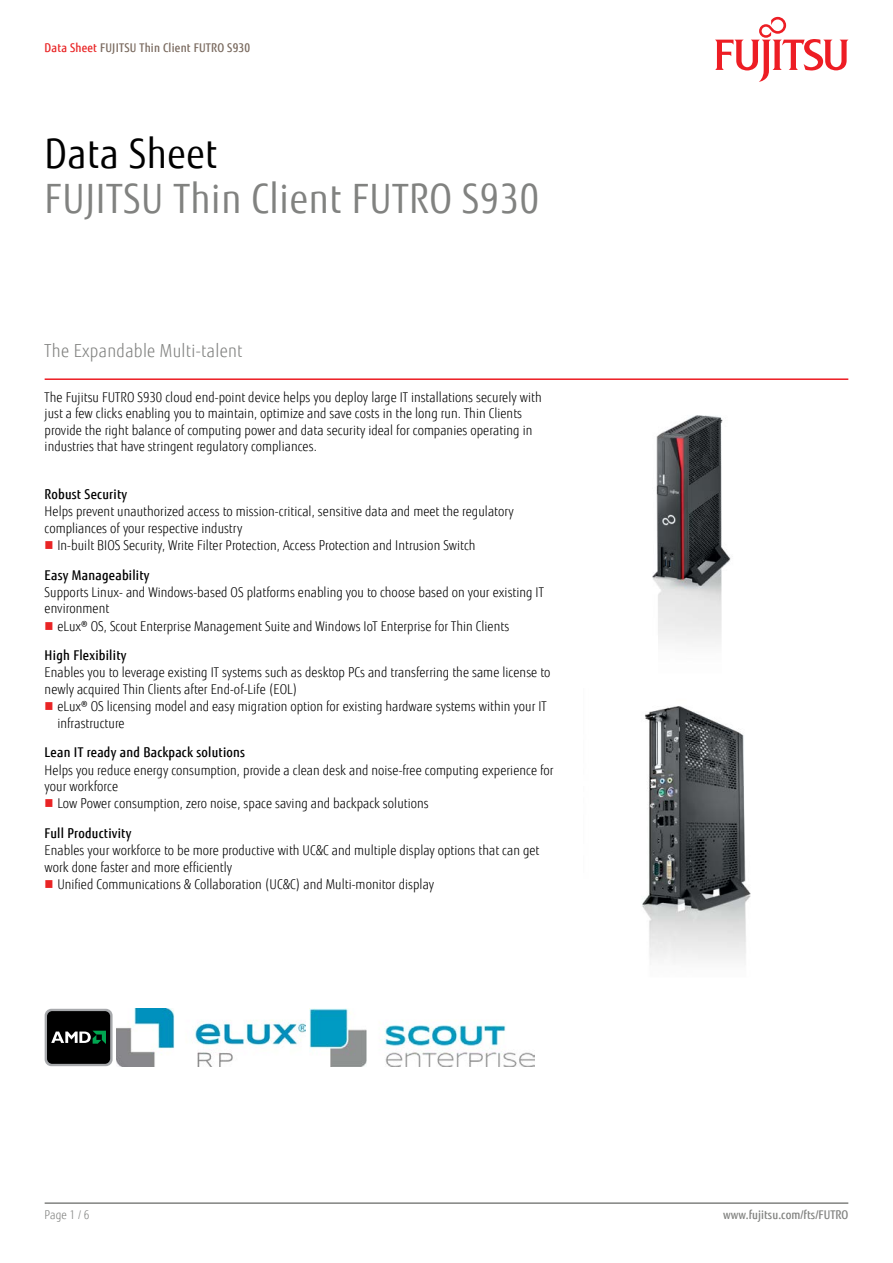
<style>
.page{position:relative;width:893px;height:1263px;background:#fff}
.page>*{position:absolute;margin:0;border:0;box-sizing:border-box;transform-origin:0 0}
.t1{font:40.5px "Fujitsu Sans";letter-spacing:.02em;color:#818280;scale:.9 1}
.t2{font:40.5px "Fujitsu Sans";letter-spacing:.02em;color:#000;scale:.9 1}
.t3{font:300 18px "Fujitsu Sans";letter-spacing:.02em;color:#818280;scale:.9 1}
.t4{font:300 13.5px/16.5px "Fujitsu Sans";letter-spacing:.005em;color:#000;scale:.9 1}
.t5{font:500 13.5px "Fujitsu Sans";letter-spacing:.02em;color:#000;scale:.9 1}
.t6{font:500 12px "Fujitsu Sans";letter-spacing:.02em;color:#79695e;scale:.9 1}
.t7{font:500 12px "Fujitsu Sans";letter-spacing:.005em;color:#818280;scale:.9 1}
.t8{font:300 12px "Fujitsu Sans";color:#818280;scale:.9 1}
.s1{color:#e92425}
</style>
<div class="page">
<hr style="left:45px;top:1202px;width:803px;height:2px;background:#818280">
<hr style="left:45px;top:378px;width:803px;height:2px;background:#ed1d24">
<svg style="left:715px;top:17px;width:133px;height:65px"></svg>
<img style="left:652px;top:415px;width:79px;height:229px">
<img style="left:642px;top:706px;width:109px;height:256px">
<svg style="left:45px;top:1009px;width:68px;height:57px"></svg>
<div style="left:47px;top:1011px;width:63px;height:53px;background:#000;border-radius:5px"></div>
<svg style="left:51px;top:1031px;width:55px;height:13px"></svg>
<img style="left:117px;top:1009px;width:188px;height:57px">
<img style="left:310px;top:1009px;width:224px;height:57px">
<p class="t6" style="left:45px;top:40px;width:230px"><span class="s1">Data Sheet</span> FUJITSU Thin Client FUTRO S930</p>
<h1 class="t2" style="left:45px;top:130px;width:193px">Data Sheet</h1>
<h1 class="t1" style="left:45px;top:175px;width:551px">FUJITSU Thin Client FUTRO S930</h1>
<h2 class="t3" style="left:45px;top:340px;width:221px">The Expandable Multi-talent</h2>
<p class="t4" style="left:45px;top:389px;width:554px">The Fujitsu FUTRO S930 cloud end-point device helps you deploy large IT installations securely with just a few clicks enabling you to maintain, optimize and save costs in the long run. Thin Clients provide the right balance of computing power and data security ideal for companies operating in industries that have stringent regulatory compliances.</p>
<p class="t5" style="left:45px;top:486px;width:93px">Robust Security</p>
<p class="t4" style="left:45px;top:503px;width:523px">Helps prevent unauthorized access to mission-critical, sensitive data and meet the regulatory</p>
<p class="t4" style="left:45px;top:520px;width:221px">compliances of your respective industry</p>
<p class="t4" style="left:57px;top:537px;width:466px">In-built BIOS Security, Write Filter Protection, Access Protection and Intrusion Switch</p>
<p class="t5" style="left:45px;top:566px;width:118px">Easy Manageability</p>
<p class="t4" style="left:45px;top:584px;width:556px">Supports Linux- and Windows-based OS platforms enabling you to choose based on your existing IT</p>
<p class="t4" style="left:45px;top:600px;width:73px">environment</p>
<p class="t4" style="left:57px;top:618px;width:504px">eLux® OS, Scout Enterprise Management Suite and Windows IoT Enterprise for Thin Clients</p>
<p class="t5" style="left:45px;top:647px;width:92px">High Flexibility</p>
<p class="t4" style="left:45px;top:665px;width:563px">Enables you to leverage existing IT systems such as desktop PCs and transferring the same license to newly acquired Thin Clients after End-of-Life (EOL)</p>
<p class="t4" style="left:57px;top:698px;width:545px">eLux® OS licensing model and easy migration option for existing hardware systems within your IT infrastructure</p>
<p class="t5" style="left:45px;top:744px;width:224px">Lean IT ready and Backpack solutions</p>
<p class="t4" style="left:45px;top:762px;width:567px">Helps you reduce energy consumption, provide a clean desk and noise-free computing experience for</p>
<p class="t4" style="left:45px;top:778px;width:83px">your workforce</p>
<p class="t4" style="left:57px;top:795px;width:414px">Low Power consumption, zero noise, space saving and backpack solutions</p>
<p class="t5" style="left:45px;top:825px;width:98px">Full Productivity</p>
<p class="t4" style="left:45px;top:842px;width:551px">Enables your workforce to be more productive with UC&amp;C and multiple display options that can get</p>
<p class="t4" style="left:45px;top:859px;width:210px">work done faster and more efficiently</p>
<p class="t4" style="left:57px;top:876px;width:420px">Unified Communications &amp; Collaboration (UC&amp;C) and Multi-monitor display</p>
<p class="t8" style="left:45px;top:1208px;width:51px">Page 1 / 6</p>
<p class="t7" style="left:723px;top:1208px;width:141px">www.fujitsu.com/fts/FUTRO</p>
</div>
